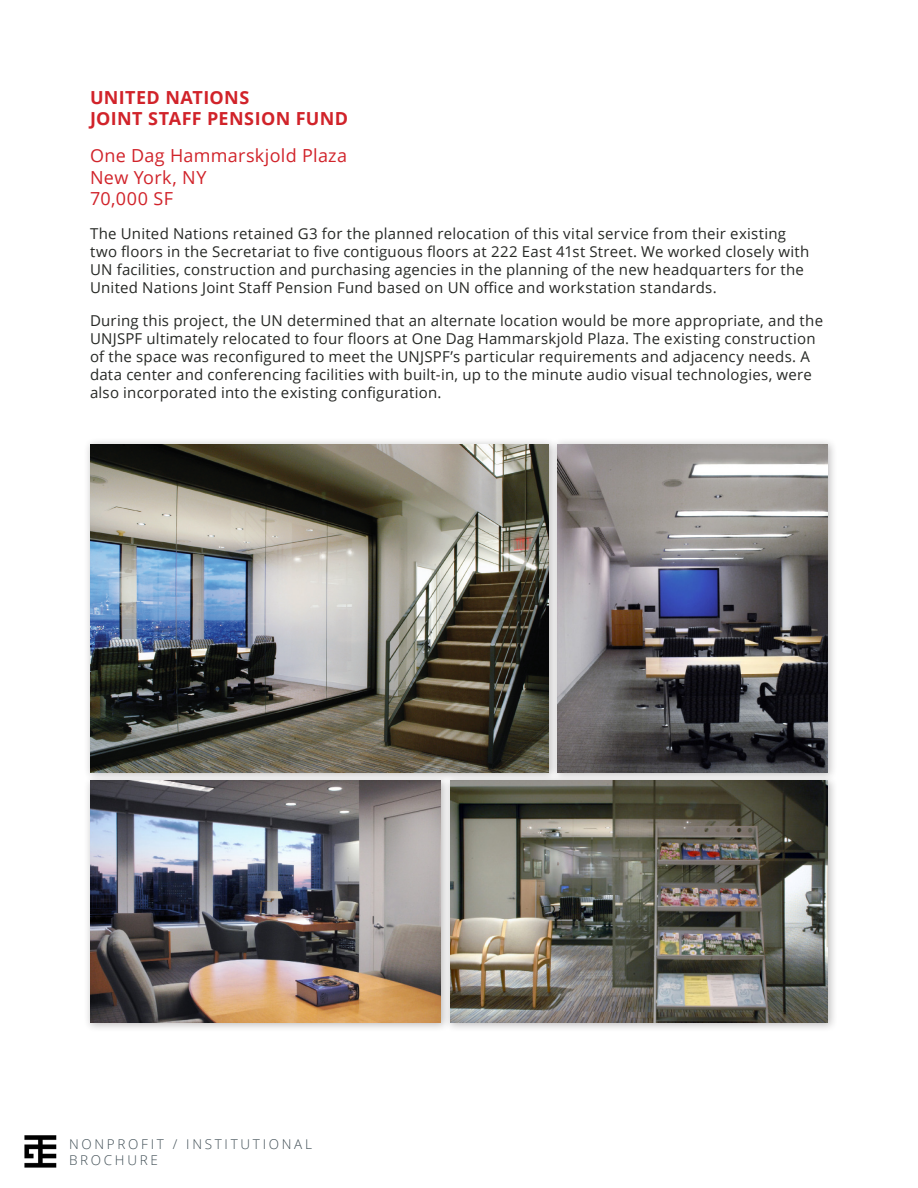
<style>
.page{position:relative;width:918px;height:1188px;background:#fff}
.page>*{position:absolute;margin:0;border:0;box-sizing:border-box;transform-origin:0 0}
.Body_Text_-_Align_Le{font:18px/21.6px "Open Sans";letter-spacing:.015em;color:#d1232a}
.Body_Text_-_Align_Le-2{font:700 18px/21.6px "Open Sans";letter-spacing:.02em;color:#d1232a}
.Body_Text_-_Align_Le-3{font:15px/18px "Open Sans";letter-spacing:.015em;color:#262825}
.t1{font:300 13.5px/16.2px "Open Sans";letter-spacing:.2em;color:#414f56}
</style>
<div class="page">
<div style="left:83px;top:774px;width:368px;height:258px;background:#231f20;opacity:.3"></div>
<img style="left:90px;top:782px;width:351px;height:241px">
<img style="left:24px;top:1135px;width:33px;height:33px">
<div style="left:550px;top:437px;width:288px;height:345px;background:#231f20;opacity:.3"></div>
<img style="left:559px;top:444px;width:269px;height:328px">
<div style="left:443px;top:774px;width:395px;height:259px;background:#231f20;opacity:.3"></div>
<img style="left:450px;top:781px;width:378px;height:242px">
<div style="left:83px;top:437px;width:476px;height:345px;background:#231f20;opacity:.3"></div>
<img style="left:90px;top:444px;width:459px;height:328px">
<p class="Body_Text_-_Align_Le-2" style="left:90px;top:86px;width:260px">UNITED NATIONS<br>JOINT STAFF PENSION FUND</p>
<p class="Body_Text_-_Align_Le" style="left:90px;top:144px;width:259px">One Dag Hammarskjold Plaza<br>New York, NY<br>70,000 SF</p>
<p class="Body_Text_-_Align_Le-3" style="left:90px;top:224px;width:721px">The United Nations retained G3 for the planned relocation of this vital service from their existing two floors in the Secretariat to five contiguous floors at 222 East 41st Street. We worked closely with UN facilities, construction and purchasing agencies in the planning of the new headquarters for the United Nations Joint Staff Pension Fund based on UN office and workstation standards.</p>
<p class="Body_Text_-_Align_Le-3" style="left:90px;top:311px;width:735px">During this project, the UN determined that an alternate location would be more appropriate, and the UNJSPF ultimately relocated to four floors at One Dag Hammarskjold Plaza. The existing construction of the space was reconfigured to meet the UNJSPF’s particular requirements and adjacency needs. A data center and conferencing facilities with built-in, up to the minute audio visual technologies, were also incorporated into the existing configuration.</p>
<p class="t1" style="left:69px;top:1135px;width:244px">NONPROFIT / INSTITUTIONAL<br>BROCHURE</p>
</div>
